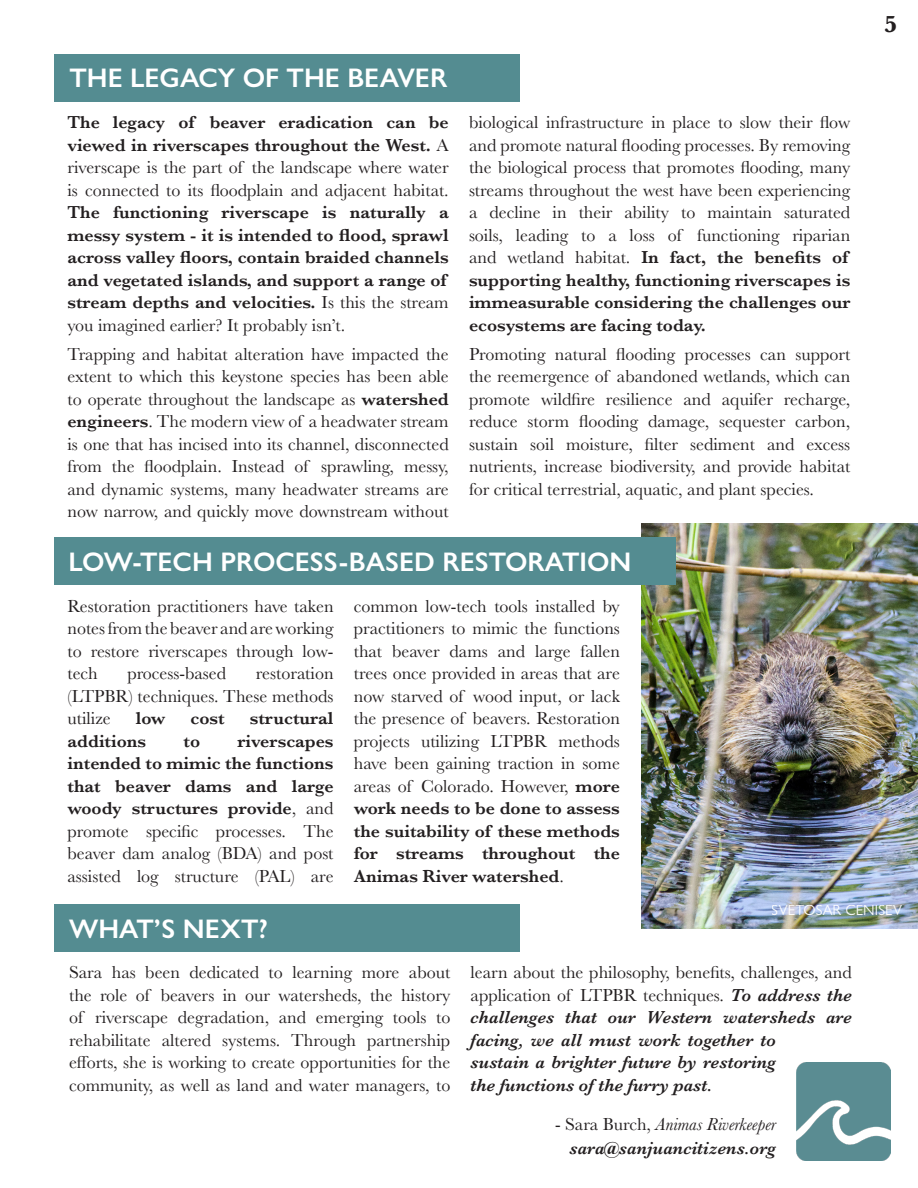
<style>
.page{position:relative;width:918px;height:1188px;background:#fff}
.page>*{position:absolute;margin:0;border:0;box-sizing:border-box;transform-origin:0 0}
.t1{font:600 27px "Gill Sans Nova";color:#fff}
.t2{font:700 24px "Baskerville";color:#231f20}
.t3{font:18px/22.5px "Baskerville";color:#231f20;text-align:justify}
.t4{font:600 18px/22.5px "Baskerville";color:#231f20;text-align:justify}
.t5{font:italic 600 18px/22.5px "Baskerville";color:#231f20}
.t6{font:italic 18px "Baskerville";color:#231f20}
.t7{font:15px "Gill Sans Nova";color:#fff}
.s1{font-weight:400}
.s2{font-weight:600}
.s3{font-weight:400;font-style:normal}
.s4{font-style:normal}
</style>
<div class="page">
<img style="left:796px;top:1063px;width:95px;height:98px">
<hr style="left:0;top:505px;width:1px;height:683px;background:#3e3c2b">
<div style="left:54px;top:54px;width:466px;height:47px;background:#548c91"></div>
<div style="left:54px;top:905px;width:466px;height:47px;background:#548c91"></div>
<img style="left:641px;top:524px;width:277px;height:404px">
<div style="left:54px;top:538px;width:621px;height:47px;background:#548c91"></div>
<p class="t1" style="left:69px;top:61px;width:379px">THE LEGACY OF THE BEAVER</p>
<p class="t4" style="left:67px;top:111px;width:383px">The legacy of beaver eradication can be viewed in riverscapes throughout the West. <span class="s1">A riverscape is the part of the landscape where water is connected to its floodplain and adjacent habitat.<br></span>The functioning riverscape is naturally a messy system - it is intended to flood, sprawl across valley floors, contain braided channels and vegetated islands, and support a range of stream depths and velocities. <span class="s1">Is this the stream you imagined earlier? It probably isn’t.</span></p>
<p class="t3" style="left:67px;top:343px;width:383px">Trapping and habitat alteration have impacted the extent to which this keystone species has been able to operate throughout the landscape as <span class="s2">watershed engineers</span>. The modern view of a headwater stream is one that has incised into its channel, disconnected from the floodplain. Instead of sprawling, messy, and dynamic systems, many headwater streams are now narrow, and quickly move downstream without</p>
<p class="t3" style="left:469px;top:111px;width:383px">biological infrastructure in place to slow their flow and promote natural flooding processes. By removing the biological process that promotes flooding, many streams throughout the west have been experiencing a decline in their ability to maintain saturated soils, leading to a loss of functioning riparian and wetland habitat. <span class="s2">In fact, the benefits of supporting healthy, functioning riverscapes is immeasurable considering the challenges our ecosystems are facing today.</span></p>
<p class="t3" style="left:469px;top:343px;width:383px">Promoting natural flooding processes can support the reemergence of abandoned wetlands, which can promote wildfire resilience and aquifer recharge, reduce storm flooding damage, sequester carbon, sustain soil moisture, filter sediment and excess nutrients, increase biodiversity, and provide habitat for critical terrestrial, aquatic, and plant species.</p>
<p class="t1" style="left:69px;top:545px;width:564px">LOW-TECH PROCESS-BASED RESTORATION</p>
<p class="t3" style="left:68px;top:595px;width:268px">Restoration practitioners have taken notes from the beaver and are working to restore riverscapes through low&shy;tech</p>
<p class="t3" style="left:68px;top:663px;width:268px;text-indent:188px">restoration (LTPBR) techniques. These methods utilize</p>
<p class="t3" style="left:127px;top:663px;width:100px">process-based</p>
<p class="t4" style="left:136px;top:707px;width:31px">low</p>
<p class="t4" style="left:191px;top:707px;width:36px">cost</p>
<p class="t4" style="left:250px;top:707px;width:85px">structural</p>
<p class="t4" style="left:68px;top:730px;width:80px">additions</p>
<p class="t4" style="left:184px;top:730px;width:18px">to</p>
<p class="t3" style="left:68px;top:730px;width:268px;text-indent:170px"><span class="s2">riverscapes intended to mimic the functions that beaver dams and large woody structures provide</span>, and promote specific processes. The beaver dam analog (BDA) and post assisted log structure (PAL) are</p>
<p class="t3" style="left:354px;top:595px;width:268px">common low-tech tools installed by practitioners to mimic the functions that beaver dams and large fallen trees once provided in areas that are now starved of wood input, or lack the presence of beavers. Restoration projects utilizing LTPBR methods have been gaining traction in some areas of Colorado. However, <span class="s2">more work needs to be done to assess the suitability of these methods for streams throughout the Animas River watershed</span>.</p>
<p class="t2" style="left:885px;top:8px;width:15px">5</p>
<p class="t1" style="left:69px;top:912px;width:200px">WHAT’S NEXT?</p>
<p class="t7" style="left:772px;top:901px;width:132px">SVETOSAR CENISEV</p>
<p class="t3" style="left:69px;top:961px;width:383px">Sara has been dedicated to learning more about the role of beavers in our watersheds, the history of riverscape degradation, and emerging tools to rehabilitate altered systems. Through partnership efforts, she is working to create opportunities for the community, as well as land and water managers, to</p>
<p class="t5" style="left:471px;top:961px;width:383px"><span class="s3">learn about the philosophy, benefits, challenges, and application of LTPBR techniques.</span> To address the challenges that our Western watersheds are facing, we all must work together to<br>sustain a brighter future by restoring<br>the functions of the furry past.</p>
<p class="t6" style="left:555px;top:1112px;width:223px"><span class="s4">- Sara Burch,</span> Animas Riverkeeper</p>
<p class="t5" style="left:569px;top:1137px;width:208px">sara@sanjuancitizens.org</p>
</div>
